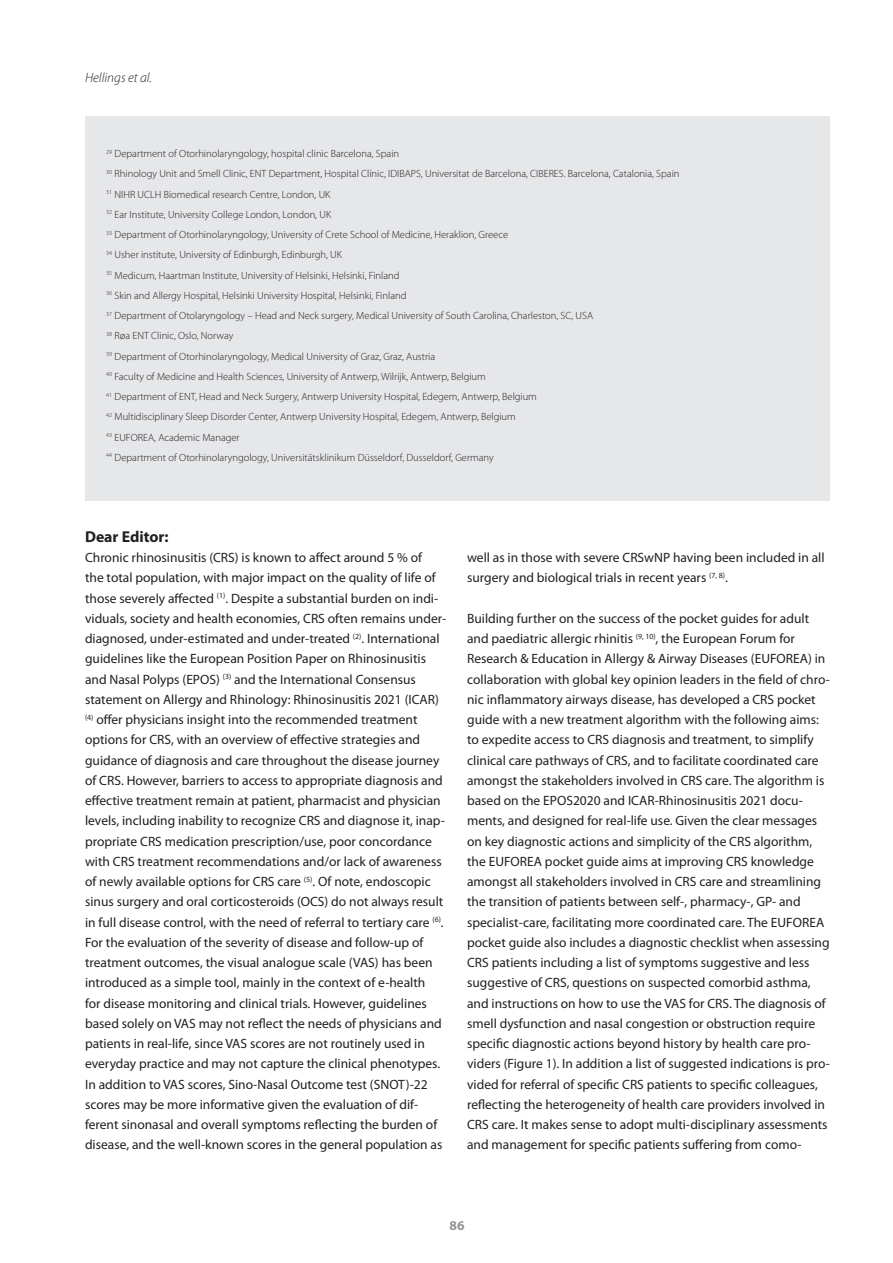
<style>
.page{position:relative;width:893px;height:1263px;background:#fff}
.page>*{position:absolute;margin:0;border:0;box-sizing:border-box;transform-origin:0 0}
.Kopje{font:700 15.75px "Myriad Pro";color:#231f20}
.Kopje-2{font:13.5px/20.2px "Myriad Pro";color:#231f20}
.t1{font:italic 300 13.5px "Myriad Pro";color:#231f20}
.t2{font:700 13.5px "Myriad Pro";color:#939598}
.noten{font:300 10.5px "Myriad Pro";color:#231f20}
</style>
<div class="page">
<div style="left:85px;top:117px;width:744px;height:384px;background:#e6e7e9"></div>
<p class="t1" style="left:85px;top:70px;width:68px">Hellings et al.</p>
<p class="noten" style="left:106px;top:148px;width:294px"><sup>29</sup> Department of Otorhinolaryngology, hospital clinic Barcelona, Spain</p>
<p class="noten" style="left:106px;top:168px;width:575px"><sup>30</sup> Rhinology Unit and Smell Clinic, ENT Department, Hospital Clínic, IDIBAPS, Universitat de Barcelona, CIBERES. Barcelona, Catalonia, Spain</p>
<p class="noten" style="left:106px;top:188px;width:226px"><sup>31</sup> NIHR UCLH Biomedical research Centre, London, UK</p>
<p class="noten" style="left:106px;top:208px;width:226px"><sup>32</sup> Ear Institute, University College London, London, UK</p>
<p class="noten" style="left:106px;top:229px;width:403px"><sup>33</sup> Department of Otorhinolaryngology, University of Crete School of Medicine, Heraklion, Greece</p>
<p class="noten" style="left:106px;top:249px;width:237px"><sup>34</sup> Usher institute, University of Edinburgh, Edinburgh, UK</p>
<p class="noten" style="left:106px;top:269px;width:295px"><sup>35</sup> Medicum, Haartman Institute, University of Helsinki, Helsinki, Finland</p>
<p class="noten" style="left:106px;top:289px;width:302px"><sup>36</sup> Skin and Allergy Hospital, Helsinki University Hospital, Helsinki, Finland</p>
<p class="noten" style="left:106px;top:310px;width:488px"><sup>37</sup> Department of Otolaryngology – Head and Neck surgery, Medical University of South Carolina, Charleston, SC, USA</p>
<p class="noten" style="left:106px;top:330px;width:129px"><sup>38</sup> Røa ENT Clinic, Oslo, Norway</p>
<p class="noten" style="left:106px;top:350px;width:330px"><sup>39</sup> Department of Otorhinolaryngology, Medical University of Graz, Graz, Austria</p>
<p class="noten" style="left:106px;top:370px;width:381px"><sup>40</sup> Faculty of Medicine and Health Sciences, University of Antwerp, Wilrijk, Antwerp, Belgium</p>
<p class="noten" style="left:106px;top:391px;width:432px"><sup>41</sup> Department of ENT, Head and Neck Surgery, Antwerp University Hospital, Edegem, Antwerp, Belgium</p>
<p class="noten" style="left:106px;top:411px;width:411px"><sup>42</sup> Multidisciplinary Sleep Disorder Center, Antwerp University Hospital, Edegem, Antwerp, Belgium</p>
<p class="noten" style="left:106px;top:431px;width:135px"><sup>43</sup> EUFOREA, Academic Manager</p>
<p class="noten" style="left:106px;top:451px;width:389px"><sup>44</sup> Department of Otorhinolaryngology, Universitätsklinikum Düsseldorf, Dusseldorf, Germany</p>
<p class="Kopje" style="left:85px;top:528px;width:85px">Dear Editor:</p>
<p class="Kopje-2" style="left:85px;top:548px;width:363px">Chronic rhinosinusitis (CRS) is known to affect around 5 % of<br>the total population, with major impact on the quality of life of those severely affected <sup>(1)</sup>. Despite a substantial burden on indi&shy;viduals, society and health economies, CRS often remains under&shy;diagnosed, under-estimated and under-treated <sup>(2)</sup>. International guidelines like the European Position Paper on Rhinosinusitis and Nasal Polyps (EPOS) <sup>(3)</sup> and the International Consensus statement on Allergy and Rhinology: Rhinosinusitis 2021 (ICAR) <sup>(4)</sup> offer physicians insight into the recommended treatment options for CRS, with an overview of effective strategies and guidance of diagnosis and care throughout the disease journey of CRS. However, barriers to access to appropriate diagnosis and effective treatment remain at patient, pharmacist and physician levels, including inability to recognize CRS and diagnose it, inap&shy;propriate CRS medication prescription/use, poor concordance with CRS treatment recommendations and/or lack of awareness of newly available options for CRS care <sup>(5)</sup>. Of note, endoscopic sinus surgery and oral corticosteroids (OCS) do not always result in full disease control, with the need of referral to tertiary care <sup>(6)</sup>.</p>
<p class="Kopje-2" style="left:85px;top:932px;width:359px">For the evaluation of the severity of disease and follow-up of treatment outcomes, the visual analogue scale (VAS) has been introduced as a simple tool, mainly in the context of e-health for disease monitoring and clinical trials. However, guidelines based solely on VAS may not reflect the needs of physicians and patients in real-life, since VAS scores are not routinely used in everyday practice and may not capture the clinical phenotypes.<br>In addition to VAS scores, Sino-Nasal Outcome test (SNOT)-22 scores may be more informative given the evaluation of dif&shy;ferent sinonasal and overall symptoms reflecting the burden of disease, and the well-known scores in the general population as</p>
<p class="Kopje-2" style="left:467px;top:548px;width:359px">well as in those with severe CRSwNP having been included in all surgery and biological trials in recent years <sup>(7,</sup> <sup>8)</sup>.</p>
<p class="Kopje-2" style="left:467px;top:608px;width:364px">Building further on the success of the pocket guides for adult and paediatric allergic rhinitis <sup>(9,</sup> <sup>10)</sup>, the European Forum for Research &amp; Education in Allergy &amp; Airway Diseases (EUFOREA) in collaboration with global key opinion leaders in the field of chro&shy;nic inflammatory airways disease, has developed a CRS pocket guide with a new treatment algorithm with the following aims: to expedite access to CRS diagnosis and treatment, to simplify clinical care pathways of CRS, and to facilitate coordinated care amongst the stakeholders involved in CRS care. The algorithm is based on the EPOS2020 and ICAR-Rhinosinusitis 2021 docu&shy;ments, and designed for real-life use. Given the clear messages on key diagnostic actions and simplicity of the CRS algorithm, the EUFOREA pocket guide aims at improving CRS knowledge amongst all stakeholders involved in CRS care and streamlining the transition of patients between self-, pharmacy-, GP- and specialist-care, facilitating more coordinated care. The EUFOREA pocket guide also includes a diagnostic checklist when assessing CRS patients including a list of symptoms suggestive and less suggestive of CRS, questions on suspected comorbid asthma, and instructions on how to use the VAS for CRS. The diagnosis of smell dysfunction and nasal congestion or obstruction require specific diagnostic actions beyond history by health care pro&shy;viders (Figure 1). In addition a list of suggested indications is pro&shy;vided for referral of specific CRS patients to specific colleagues, reflecting the heterogeneity of health care providers involved in CRS care. It makes sense to adopt multi-disciplinary assessments and management for specific patients suffering from como-</p>
<p class="t2" style="left:450px;top:1218px;width:16px">86</p>
</div>
